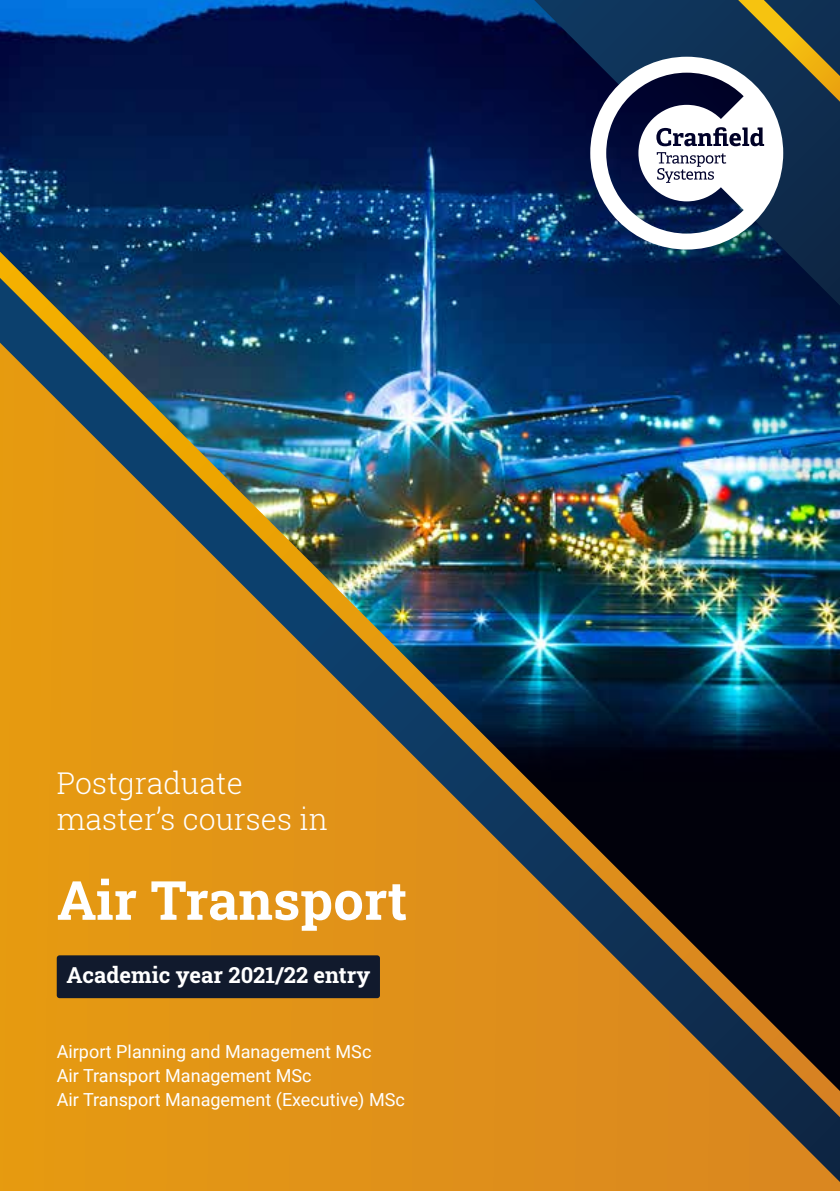
<style>
.page{position:relative;width:840px;height:1191px;background:#fff}
.page>*{position:absolute;margin:0;border:0;box-sizing:border-box;transform-origin:0 0}
.t1{font:700 54px "Roboto Slab";color:#fff}
.t2{font:300 30px/36px "Roboto Slab";color:#fff}
.t3{font:700 22px "Roboto Slab";color:#fff}
.t4{font:18px/24px "Roboto";color:#fff}
</style>
<div class="page">
<img style="left:0;top:0;width:214px;height:252px">
<svg style="left:214px;top:0;width:320px;height:252px;background:#031f56"></svg>
<svg style="left:0;top:1117px;width:839px;height:65px;background:#d78c1a"></svg>
<img style="left:0;top:252px;width:839px;height:865px">
<div style="left:57px;top:955px;width:323px;height:43px;background:#111a2d;border-radius:3px"></div>
<svg style="left:534px;top:0;width:305px;height:305px;background:#041d4c"></svg>
<svg style="left:590px;top:0;width:249px;height:249px"></svg>
<h2 class="t2" style="left:57px;top:764px;width:273px">Postgraduate master’s courses in</h2>
<h1 class="t1" style="left:57px;top:863px;width:352px">Air Transport</h1>
<p class="t3" style="left:66px;top:960px;width:305px">Academic year 2021/22 entry</p>
<p class="t4" style="left:57px;top:1038px;width:349px">Airport Planning and Management MSc<br>Air Transport Management MSc<br>Air Transport Management (Executive) MSc</p>
</div>
